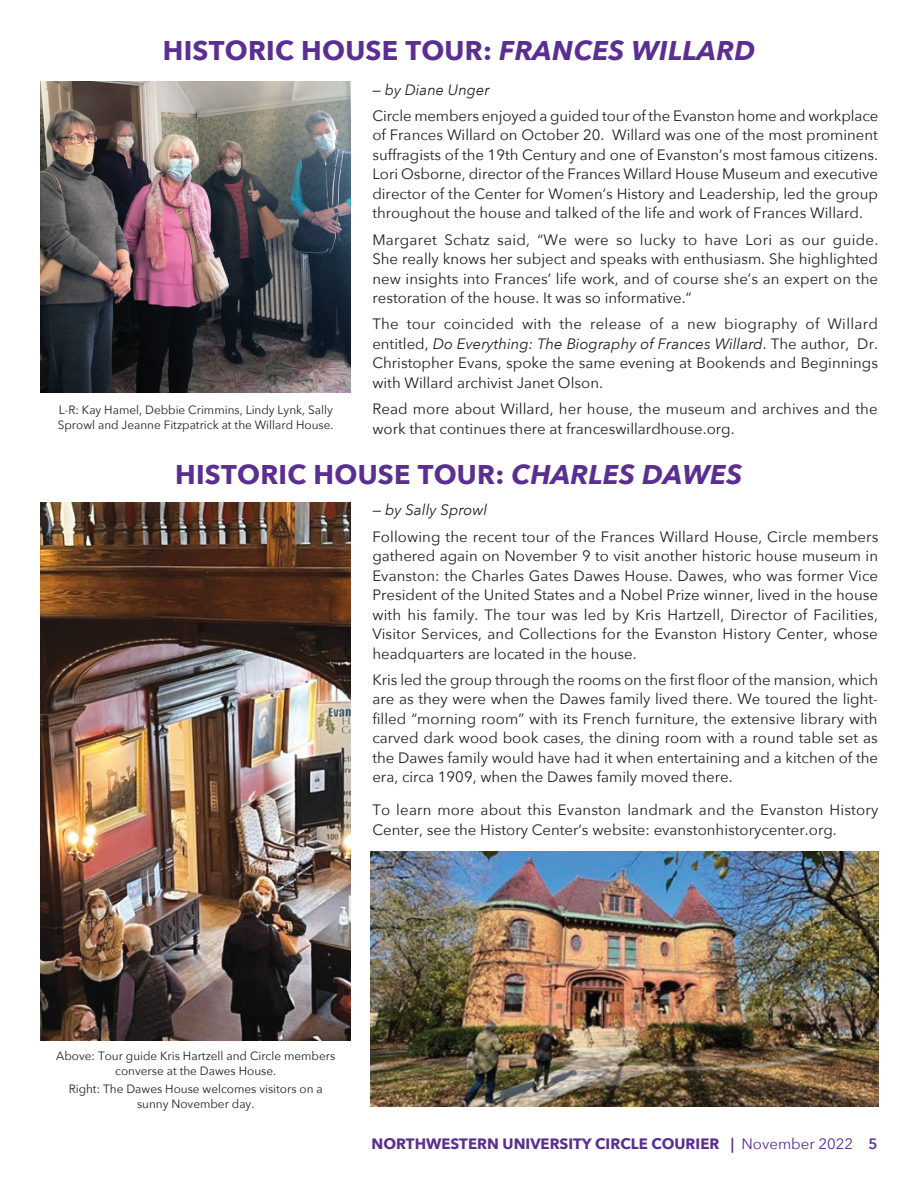
<style>
.page{position:relative;width:918px;height:1188px;background:#fff}
.page>*{position:absolute;margin:0;border:0;box-sizing:border-box;transform-origin:0 0}
.t1{font:700 27px "Avenir Next";letter-spacing:.01em;color:#5b2e91}
.t2{font:15px/19.5px "Avenir Next";color:#231f20;text-align:justify}
.t3{font:700 15px "Avenir Next";color:#5b2e91}
.t4{font:italic 15px "Avenir Next";color:#231f20}
.t5{font:12px/15px "Avenir Next";color:#231f20;text-align:center}
.s1{font-style:italic}
.s2{font-weight:600}
.s3{font-weight:400}
</style>
<div class="page">
<img style="left:40px;top:81px;width:311px;height:311px">
<img style="left:40px;top:502px;width:311px;height:538px">
<img style="left:370px;top:851px;width:508px;height:256px">
<h1 class="t1" style="left:163px;top:27px;width:594px">HISTORIC HOUSE TOUR: <span class="s1">FRANCES WILLARD</span></h1>
<p class="t5" style="left:58px;top:402px;width:277px;text-align:left">L-R: Kay Hamel, Debbie Crimmins, Lindy Lynk, Sally<br>Sprowl and Jeanne Fitzpatrick at the Willard House.</p>
<p class="t4" style="left:372px;top:77px;width:119px">— by Diane Unger</p>
<p class="t2" style="left:372px;top:105px;width:507px">Circle members enjoyed a guided tour of the Evanston home and workplace of Frances Willard on October 20. Willard was one of the most prominent suffragists of the 19th Century and one of Evanston’s most famous citizens.<br>Lori Osborne, director of the Frances Willard House Museum and executive director of the Center for Women’s History and Leadership, led the group throughout the house and talked of the life and work of Frances Willard.</p>
<p class="t2" style="left:372px;top:229px;width:507px">Margaret Schatz said, “We were so lucky to have Lori as our guide.<br>She really knows her subject and speaks with enthusiasm. She highlighted new insights into Frances’ life work, and of course she’s an expert on the restoration of the house. It was so informative.”</p>
<p class="t2" style="left:372px;top:314px;width:507px">The tour coincided with the release of a new biography of Willard entitled, <span class="s1">Do Everything: The Biography of Frances Willard</span>. The author, Dr.<br>Christopher Evans, spoke the same evening at Bookends and Beginnings with Willard archivist Janet Olson.</p>
<p class="t2" style="left:372px;top:398px;width:507px">Read more about Willard, her house, the museum and archives and the work that continues there at franceswillardhouse.org.</p>
<h1 class="t1" style="left:175px;top:451px;width:568px">HISTORIC HOUSE TOUR: <span class="s1">CHARLES DAWES</span></h1>
<p class="t4" style="left:372px;top:498px;width:117px">— by Sally Sprowl</p>
<p class="t2" style="left:372px;top:526px;width:507px">Following the recent tour of the Frances Willard House, Circle members gathered again on November 9 to visit another historic house museum in Evanston: the Charles Gates Dawes House. Dawes, who was former Vice President of the United States and a Nobel Prize winner, lived in the house with his family. The tour was led by Kris Hartzell, Director of Facilities, Visitor Services, and Collections for the Evanston History Center, whose headquarters are located in the house.</p>
<p class="t2" style="left:372px;top:669px;width:507px">Kris led the group through the rooms on the first floor of the mansion, which are as they were when the Dawes family lived there. We toured the light&shy;filled “morning room” with its French furniture, the extensive library with carved dark wood book cases, the dining room with a round table set as the Dawes family would have had it when entertaining and a kitchen of the era, circa 1909, when the Dawes family moved there.</p>
<p class="t2" style="left:372px;top:800px;width:508px">To learn more about this Evanston landmark and the Evanston History<br>Center, see the History Center’s website: evanstonhistorycenter.org.</p>
<p class="t5" style="left:56px;top:1047px;width:281px">Above: Tour guide Kris Hartzell and Circle members converse at the Dawes House.</p>
<p class="t5" style="left:69px;top:1080px;width:256px">Right: The Dawes House welcomes visitors on a sunny November day.</p>
<p class="t3" style="left:372px;top:1131px;width:507px">NORTHWESTERN UNIVERSITY CIRCLE COURIER <span class="s2">|</span> <span class="s3">November 2022</span> <span class="s2">5</span></p>
</div>
